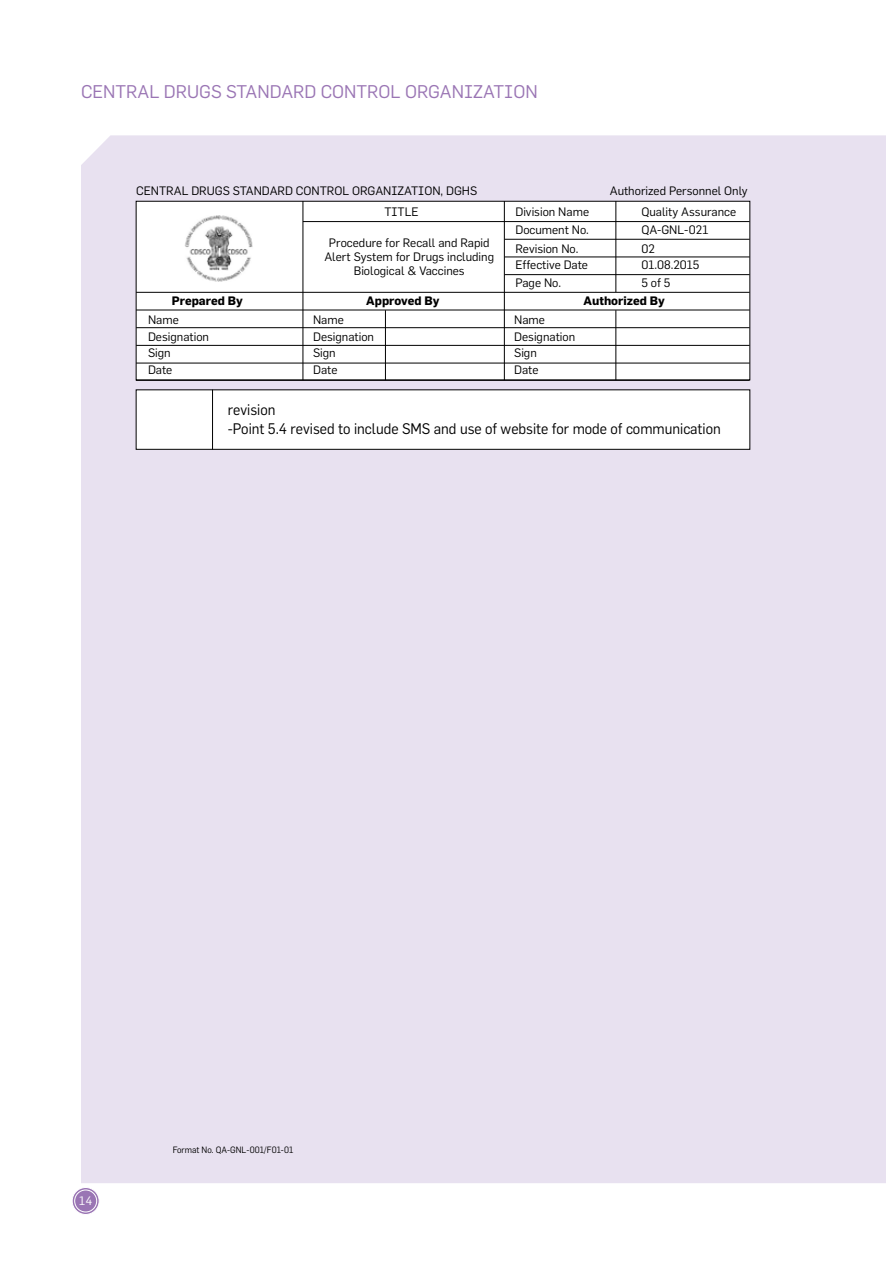
<style>
.page{position:relative;width:886px;height:1264px;background:#fff}
.page>*{position:absolute;margin:0;border:0;box-sizing:border-box;transform-origin:0 0}
.t1{font:18px "Flama";color:#9a75b4}
.t2{font:15px/19px "Flama";color:#000;scale:.95 1}
.t3{font:12px/14.4px "Flama";color:#000;text-align:center}
.t4{font:700 12px "Flama";color:#000}
.t5{font:12px "Flama";color:#fff}
.t6{font:9px "Flama";color:#000;scale:.95 1}
</style>
<div class="page">
<div style="left:81px;top:135px;width:804px;height:1048px;background:#e8e1f0"></div>
<svg style="left:885px;top:135px;width:1px;height:1048px"></svg>
<svg style="left:72px;top:1187px;width:27px;height:27px"></svg>
<div style="left:69px;top:1184px;width:33px;height:33px;border:1px solid #fff;border-radius:50%"></div>
<div style="left:72px;top:1187px;width:28px;height:28px;border:1px solid #fff;border-radius:50%"></div>
<div style="left:74px;top:1189px;width:23px;height:23px;border:1px solid #fff;border-radius:50%"></div>
<div style="left:136px;top:201px;width:614px;height:179px;background:#fff"></div>
<div style="left:136px;top:390px;width:614px;height:59px;background:#fff"></div>
<hr style="left:303px;top:221px;width:446px;height:1px;background:#000">
<hr style="left:504px;top:239px;width:245px;height:1px;background:#000">
<hr style="left:504px;top:257px;width:245px;height:1px;background:#000">
<hr style="left:504px;top:274px;width:245px;height:1px;background:#000">
<hr style="left:136px;top:292px;width:613px;height:1px;background:#000">
<hr style="left:136px;top:310px;width:613px;height:1px;background:#000">
<hr style="left:136px;top:327px;width:613px;height:1px;background:#000">
<hr style="left:136px;top:345px;width:613px;height:1px;background:#000">
<hr style="left:136px;top:363px;width:613px;height:1px;background:#000">
<hr style="left:136px;top:380px;width:613px;height:1px;background:#000">
<hr style="left:615px;top:310px;width:1px;height:70px;background:#000">
<hr style="left:385px;top:310px;width:1px;height:70px;background:#000">
<hr style="left:212px;top:389px;width:1px;height:60px;background:#000">
<hr style="left:504px;top:201px;width:1px;height:179px;background:#000">
<hr style="left:303px;top:201px;width:1px;height:179px;background:#000">
<hr style="left:615px;top:201px;width:1px;height:91px;background:#000">
<img style="left:185px;top:215px;width:68px;height:67px">
<h1 class="t1" style="left:81px;top:81px;width:458px">Central Drugs Standard Control Organization</h1>
<p class="t3" style="left:136px;top:184px;width:343px">CENTRAL DRUGS STANDARD CONTROL ORGANIZATION, DGHS</p>
<p class="t3" style="left:610px;top:184px;width:139px">Authorized Personnel Only</p>
<p class="t3" style="left:384px;top:204px;width:36px">TITLE</p>
<p class="t3" style="left:324px;top:235px;width:171px">Procedure for Recall and Rapid<br>Alert System for Drugs including<br>Biological &amp; Vaccines</p>
<p class="t3" style="left:515px;top:204px;width:75px">Division Name</p>
<p class="t3" style="left:641px;top:204px;width:96px">Quality Assurance</p>
<p class="t3" style="left:515px;top:222px;width:75px">Document No.</p>
<p class="t3" style="left:641px;top:222px;width:68px">QA-GNL-021</p>
<p class="t3" style="left:515px;top:241px;width:65px">Revision No.</p>
<p class="t3" style="left:641px;top:241px;width:15px">02</p>
<p class="t3" style="left:515px;top:258px;width:74px">Effective Date</p>
<p class="t3" style="left:641px;top:258px;width:59px">01.08.2015</p>
<p class="t3" style="left:515px;top:275px;width:47px">Page No.</p>
<p class="t3" style="left:641px;top:275px;width:30px">5 of 5</p>
<p class="t4" style="left:172px;top:293px;width:73px">Prepared By</p>
<p class="t4" style="left:366px;top:293px;width:75px">Approved By</p>
<p class="t4" style="left:583px;top:293px;width:83px">Authorized By</p>
<p class="t3" style="left:148px;top:312px;width:32px">Name</p>
<p class="t3" style="left:313px;top:312px;width:32px">Name</p>
<p class="t3" style="left:514px;top:312px;width:32px">Name</p>
<p class="t3" style="left:148px;top:329px;width:63px">Designation</p>
<p class="t3" style="left:313px;top:329px;width:63px">Designation</p>
<p class="t3" style="left:514px;top:329px;width:63px">Designation</p>
<p class="t3" style="left:148px;top:346px;width:24px">Sign</p>
<p class="t3" style="left:313px;top:346px;width:24px">Sign</p>
<p class="t3" style="left:514px;top:346px;width:24px">Sign</p>
<p class="t3" style="left:148px;top:362px;width:26px">Date</p>
<p class="t3" style="left:313px;top:362px;width:26px">Date</p>
<p class="t3" style="left:514px;top:362px;width:26px">Date</p>
<p class="t2" style="left:228px;top:400px;width:520px">revision<br>-Point 5.4 revised to include SMS and use of website for mode of communication</p>
<p class="t5" style="left:79px;top:1193px;width:15px">14</p>
<p class="t6" style="left:173px;top:1144px;width:128px">Format No. QA-GNL-001/F01-01</p>
</div>
